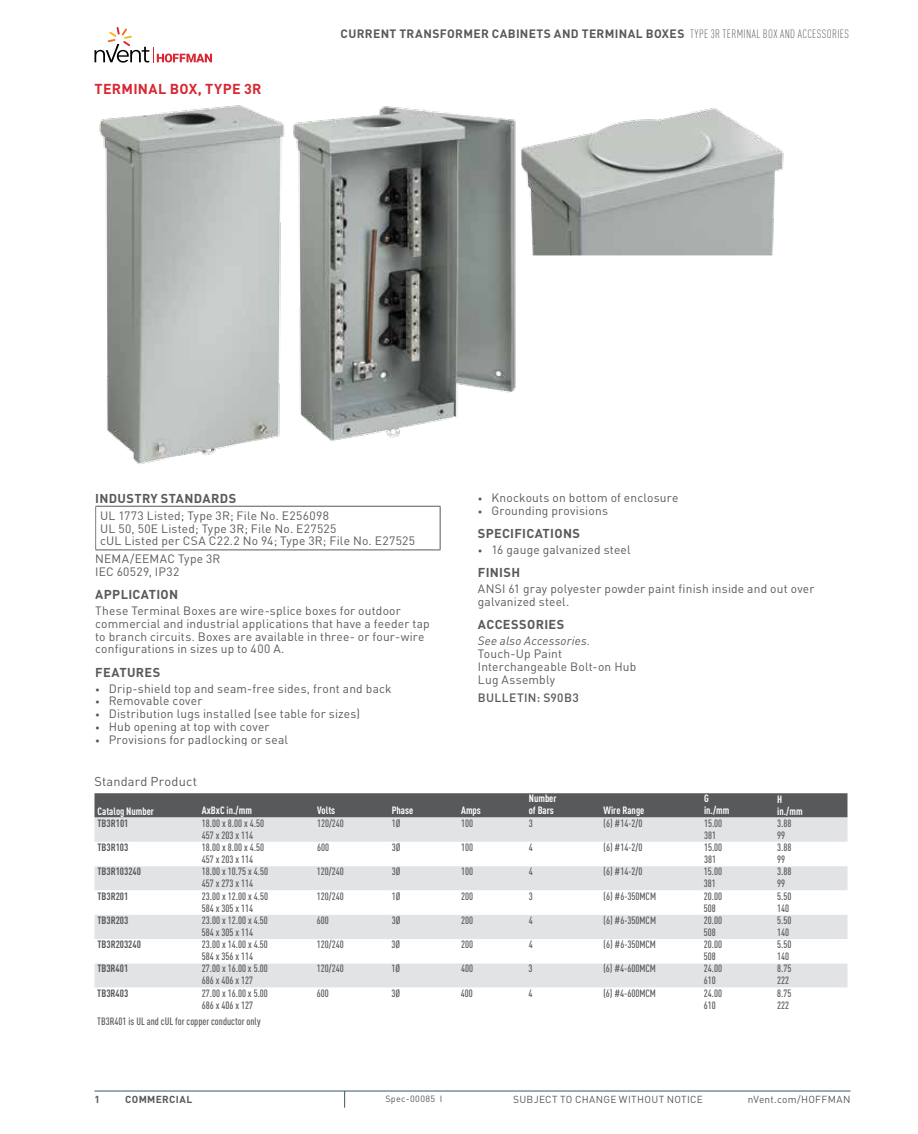
<style>
.page{position:relative;width:918px;height:1134px;background:#fff}
.page>*{position:absolute;margin:0;border:0;box-sizing:border-box;transform-origin:0 0}
.t1{font:700 14.25px "DIN Pro";letter-spacing:.02em;color:#d92632}
.t2{font:700 12.75px "DIN Pro";letter-spacing:.03em;color:#58595b}
.t3{font:12.75px "DIN Pro";letter-spacing:.015em;color:#58595b}
.t4{font:12px/12.8px "DIN Pro";letter-spacing:.015em;color:#58595b}
.t5{font:700 12px "DIN Pro";letter-spacing:.03em;color:#58595b}
.t6{font:italic 12px "DIN Pro";letter-spacing:.015em;color:#58595b}
.t7{font:500 12px "DIN Pro";letter-spacing:.03em;color:#58595b}
.t8{font:500 condensed 10.5px/12px "DIN Pro";color:#58595b}
.t9{font:700 condensed 10.5px/12px "DIN Pro";color:#fff}
.t10{font:700 condensed 10.5px "DIN Pro";color:#58595b}
.t11{font:10.2px "DIN Pro";letter-spacing:.025em;color:#58595b}
.t12{font:700 10.2px "DIN Pro";letter-spacing:.035em;color:#58595b}
.t13{font:9px "DIN Pro";letter-spacing:.045em;color:#58595b}
.s1{font-weight:300;font-stretch:condensed}
.s2{font-size:9px}
</style>
<div class="page">
<svg style="left:95px;top:27px;width:117px;height:36px"></svg>
<hr style="left:94px;top:1091px;width:756px;height:1px;background:#3d5567">
<svg style="left:344px;top:1091px;width:1px;height:17px"></svg>
<img style="left:99px;top:105px;width:186px;height:359px">
<img style="left:293px;top:106px;width:222px;height:333px">
<img style="left:521px;top:107px;width:263px;height:146px">
<div style="left:518px;top:101px;width:270px;height:155px;border:1px solid #fff"></div>
<hr style="left:95px;top:506px;width:346px;height:1px;background:#58595b">
<hr style="left:95px;top:550px;width:346px;height:1px;background:#58595b">
<hr style="left:440px;top:507px;width:1px;height:43px;background:#58595b">
<svg style="left:94px;top:793px;width:754px;height:25px;background:#5d5e60"></svg>
<div style="left:94px;top:818px;width:754px;height:24px;background:#e2e3e4"></div>
<svg style="left:94px;top:866px;width:754px;height:122px;fill:#e2e3e4"></svg>
<p class="t1" style="left:95px;top:77px;width:167px">TERMINAL BOX, TYPE 3R</p>
<p class="t5" style="left:341px;top:23px;width:510px">CURRENT TRANSFORMER CABINETS AND TERMINAL BOXES <span class="s1">TYPE 3R TERMINAL BOX AND ACCESSORIES</span></p>
<p class="t2" style="left:95px;top:487px;width:9px">INDUSTRY</p>
<p class="t2" style="left:161px;top:487px;width:10px">STANDARDS</p>
<p class="t4" style="left:100px;top:508px;width:316px">UL 1773 Listed; Type 3R; File No. E256098<br>UL 50, 50E Listed; Type 3R; File No. E27525<br>cUL Listed per CSA C22.2 No 94; Type 3R; File No. E27525</p>
<p class="t4" style="left:95px;top:551px;width:127px">NEMA/EEMAC Type 3R<br>IEC 60529, IP32</p>
<p class="t2" style="left:95px;top:584px;width:9px">APPLI</p>
<p class="t2" style="left:133px;top:584px;width:17px">CATION</p>
<p class="t4" style="left:95px;top:603px;width:336px">These Terminal Boxes are wire-splice boxes for outdoor commercial and industrial applications that have a feeder tap to branch circuits. Boxes are available in three- or four-wire configurations in sizes up to 400 A.</p>
<p class="t2" style="left:95px;top:661px;width:9px">FEATURES</p>
<p class="t4" style="left:95px;top:681px;width:298px"><span class="s2">•</span> Drip-shield top and seam-free sides, front and back</p>
<p class="t4" style="left:95px;top:693px;width:109px"><span class="s2">•</span> Removable cover</p>
<p class="t4" style="left:95px;top:706px;width:266px"><span class="s2">•</span> Distribution lugs installed (see table for sizes)</p>
<p class="t4" style="left:95px;top:719px;width:176px"><span class="s2">•</span> Hub opening at top with cover</p>
<p class="t4" style="left:95px;top:732px;width:194px"><span class="s2">•</span> Provisions for padlocking or seal</p>
<p class="t4" style="left:478px;top:490px;width:202px"><span class="s2">•</span> Knockouts on bottom of enclosure</p>
<p class="t4" style="left:478px;top:503px;width:132px"><span class="s2">•</span> Grounding provisions</p>
<p class="t2" style="left:478px;top:523px;width:9px">SPE</p>
<p class="t2" style="left:502px;top:523px;width:42px">CIFICATIONS</p>
<p class="t4" style="left:478px;top:542px;width:154px"><span class="s2">•</span> 16 gauge galvanized steel</p>
<p class="t2" style="left:478px;top:562px;width:8px">FINIS</p>
<p class="t2" style="left:511px;top:562px;width:10px">H</p>
<p class="t4" style="left:478px;top:581px;width:338px">ANSI 61 gray polyester powder paint finish inside and out over galvanized steel.</p>
<p class="t2" style="left:478px;top:614px;width:34px">ACCESSORIES</p>
<p class="t6" style="left:478px;top:632px;width:114px">See also Accessories.</p>
<p class="t4" style="left:478px;top:646px;width:160px">Touch-Up Paint<br>Interchangeable Bolt-on Hub<br>Lug Assembly</p>
<p class="t7" style="left:478px;top:688px;width:102px">BULLETIN: S90B3</p>
<p class="t3" style="left:94px;top:771px;width:104px">Standard Product</p>
<p class="t9" style="left:98px;top:804px;width:58px">Catalog Number</p>
<p class="t9" style="left:202px;top:804px;width:52px">AxBxC in./mm</p>
<p class="t9" style="left:317px;top:804px;width:20px">Volts</p>
<p class="t9" style="left:392px;top:804px;width:23px">Phase</p>
<p class="t9" style="left:461px;top:804px;width:21px">Amps</p>
<p class="t9" style="left:529px;top:792px;width:29px">Number of Bars</p>
<p class="t9" style="left:604px;top:804px;width:42px">Wire Range</p>
<p class="t9" style="left:704px;top:792px;width:27px">G in./mm</p>
<p class="t9" style="left:777px;top:792px;width:27px">H in./mm</p>
<p class="t10" style="left:97px;top:815px;width:32px">TB3R101</p>
<p class="t8" style="left:202px;top:816px;width:64px">18.00 x 8.00 x 4.50<br>457 x 203 x 114</p>
<p class="t8" style="left:317px;top:816px;width:28px">120/240</p>
<p class="t8" style="left:392px;top:816px;width:10px">1Ø</p>
<p class="t8" style="left:461px;top:816px;width:14px">100</p>
<p class="t8" style="left:529px;top:816px;width:6px">3</p>
<p class="t8" style="left:604px;top:816px;width:40px">(6) #14-2/0</p>
<p class="t8" style="left:704px;top:816px;width:20px">15.00<br>381</p>
<p class="t8" style="left:777px;top:816px;width:16px">3.88<br>99</p>
<p class="t10" style="left:97px;top:839px;width:32px">TB3R103</p>
<p class="t8" style="left:202px;top:840px;width:64px">18.00 x 8.00 x 4.50<br>457 x 203 x 114</p>
<p class="t8" style="left:317px;top:840px;width:14px">600</p>
<p class="t8" style="left:392px;top:840px;width:10px">3Ø</p>
<p class="t8" style="left:461px;top:840px;width:14px">100</p>
<p class="t8" style="left:529px;top:840px;width:6px">4</p>
<p class="t8" style="left:604px;top:840px;width:40px">(6) #14-2/0</p>
<p class="t8" style="left:704px;top:840px;width:20px">15.00<br>381</p>
<p class="t8" style="left:777px;top:840px;width:16px">3.88<br>99</p>
<p class="t10" style="left:97px;top:864px;width:45px">TB3R103240</p>
<p class="t8" style="left:202px;top:865px;width:68px">18.00 x 10.75 x 4.50<br>457 x 273 x 114</p>
<p class="t8" style="left:317px;top:865px;width:28px">120/240</p>
<p class="t8" style="left:392px;top:865px;width:10px">3Ø</p>
<p class="t8" style="left:461px;top:865px;width:14px">100</p>
<p class="t8" style="left:529px;top:865px;width:6px">4</p>
<p class="t8" style="left:604px;top:865px;width:40px">(6) #14-2/0</p>
<p class="t8" style="left:704px;top:865px;width:20px">15.00<br>381</p>
<p class="t8" style="left:777px;top:865px;width:16px">3.88<br>99</p>
<p class="t10" style="left:97px;top:888px;width:32px">TB3R201</p>
<p class="t8" style="left:202px;top:889px;width:68px">23.00 x 12.00 x 4.50<br>584 x 305 x 114</p>
<p class="t8" style="left:317px;top:889px;width:28px">120/240</p>
<p class="t8" style="left:392px;top:889px;width:10px">1Ø</p>
<p class="t8" style="left:461px;top:889px;width:14px">200</p>
<p class="t8" style="left:529px;top:889px;width:6px">3</p>
<p class="t8" style="left:603px;top:889px;width:54px">(6) #6-350MCM</p>
<p class="t8" style="left:704px;top:889px;width:20px">20.00<br>508</p>
<p class="t8" style="left:777px;top:889px;width:16px">5.50<br>140</p>
<p class="t10" style="left:97px;top:912px;width:32px">TB3R203</p>
<p class="t8" style="left:202px;top:913px;width:68px">23.00 x 12.00 x 4.50<br>584 x 305 x 114</p>
<p class="t8" style="left:317px;top:913px;width:14px">600</p>
<p class="t8" style="left:392px;top:913px;width:10px">3Ø</p>
<p class="t8" style="left:461px;top:913px;width:14px">200</p>
<p class="t8" style="left:529px;top:913px;width:6px">4</p>
<p class="t8" style="left:603px;top:913px;width:54px">(6) #6-350MCM</p>
<p class="t8" style="left:704px;top:913px;width:20px">20.00<br>508</p>
<p class="t8" style="left:777px;top:913px;width:16px">5.50<br>140</p>
<p class="t10" style="left:97px;top:936px;width:45px">TB3R203240</p>
<p class="t8" style="left:202px;top:938px;width:68px">23.00 x 14.00 x 4.50<br>584 x 356 x 114</p>
<p class="t8" style="left:317px;top:938px;width:28px">120/240</p>
<p class="t8" style="left:392px;top:938px;width:10px">3Ø</p>
<p class="t8" style="left:461px;top:938px;width:14px">200</p>
<p class="t8" style="left:529px;top:938px;width:6px">4</p>
<p class="t8" style="left:603px;top:938px;width:54px">(6) #6-350MCM</p>
<p class="t8" style="left:704px;top:938px;width:20px">20.00<br>508</p>
<p class="t8" style="left:777px;top:938px;width:16px">5.50<br>140</p>
<p class="t10" style="left:97px;top:961px;width:32px">TB3R401</p>
<p class="t8" style="left:202px;top:962px;width:68px">27.00 x 16.00 x 5.00<br>686 x 406 x 127</p>
<p class="t8" style="left:317px;top:962px;width:28px">120/240</p>
<p class="t8" style="left:392px;top:962px;width:10px">1Ø</p>
<p class="t8" style="left:461px;top:962px;width:14px">400</p>
<p class="t8" style="left:529px;top:962px;width:6px">3</p>
<p class="t8" style="left:603px;top:962px;width:54px">(6) #4-600MCM</p>
<p class="t8" style="left:704px;top:962px;width:20px">24.00<br>610</p>
<p class="t8" style="left:777px;top:962px;width:16px">8.75<br>222</p>
<p class="t10" style="left:97px;top:985px;width:32px">TB3R403</p>
<p class="t8" style="left:202px;top:986px;width:68px">27.00 x 16.00 x 5.00<br>686 x 406 x 127</p>
<p class="t8" style="left:317px;top:986px;width:14px">600</p>
<p class="t8" style="left:392px;top:986px;width:10px">3Ø</p>
<p class="t8" style="left:461px;top:986px;width:14px">400</p>
<p class="t8" style="left:529px;top:986px;width:6px">4</p>
<p class="t8" style="left:603px;top:986px;width:54px">(6) #4-600MCM</p>
<p class="t8" style="left:704px;top:986px;width:20px">24.00<br>610</p>
<p class="t8" style="left:777px;top:986px;width:16px">8.75<br>222</p>
<p class="t8" style="left:97px;top:1015px;width:165px">TB3R401 is UL and cUL for copper conductor only</p>
<p class="t12" style="left:94px;top:1091px;width:7px">1</p>
<p class="t12" style="left:125px;top:1091px;width:69px">COMMERCIAL</p>
<p class="t13" style="left:385px;top:1092px;width:58px">Spec-00085 I</p>
<p class="t11" style="left:513px;top:1091px;width:191px">SUBJECT TO CHANGE WITHOUT NOTICE</p>
<p class="t11" style="left:748px;top:1091px;width:104px">nVent.com/HOFFMAN</p>
</div>
